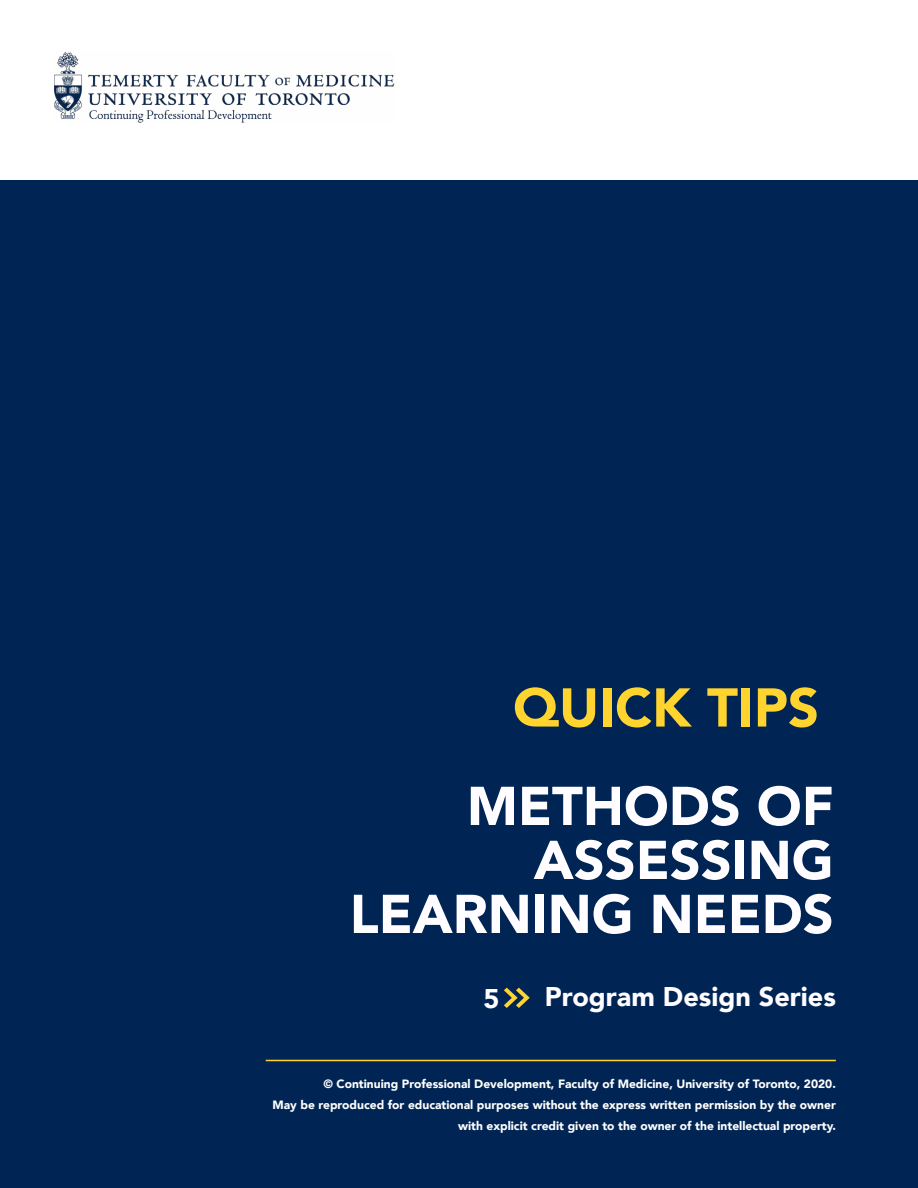
<style>
.page{position:relative;width:918px;height:1188px;background:#fff}
.page>*{position:absolute;margin:0;border:0;box-sizing:border-box;transform-origin:0 0}
.t1{font:900 54px/54px "Avenir";color:#fffdff;text-align:right}
.t2{font:900 54px "Avenir";color:#ffd42f}
.t3{font:900 27px "Avenir";color:#fffdff}
.t4{font:900 12px/21px "Avenir";color:#fff;text-align:right}
</style>
<div class="page">
<img style="left:54px;top:52px;width:340px;height:71px">
<div style="left:0;top:180px;width:918px;height:1008px;background:#002554"></div>
<hr style="left:266px;top:1060px;width:570px;height:1px;background:#ffd42f">
<svg style="left:504px;top:988px;width:26px;height:20px"></svg>
<h1 class="t2" style="left:513px;top:661px;width:307px">QUICK TIPS</h1>
<h1 class="t1" style="left:350px;top:778px;width:486px">METHODS OF<br>ASSESSING<br>LEARNING NEEDS</h1>
<h2 class="t3" style="left:483px;top:975px;width:17px">5</h2>
<h2 class="t3" style="left:545px;top:974px;width:292px">Program Design Series</h2>
<p class="t4" style="left:272px;top:1073px;width:565px">© Continuing Professional Development, Faculty of Medicine, University of Toronto, 2020.<br>May be reproduced for educational purposes without the express written permission by the owner with explicit credit given to the owner of the intellectual property.</p>
</div>
